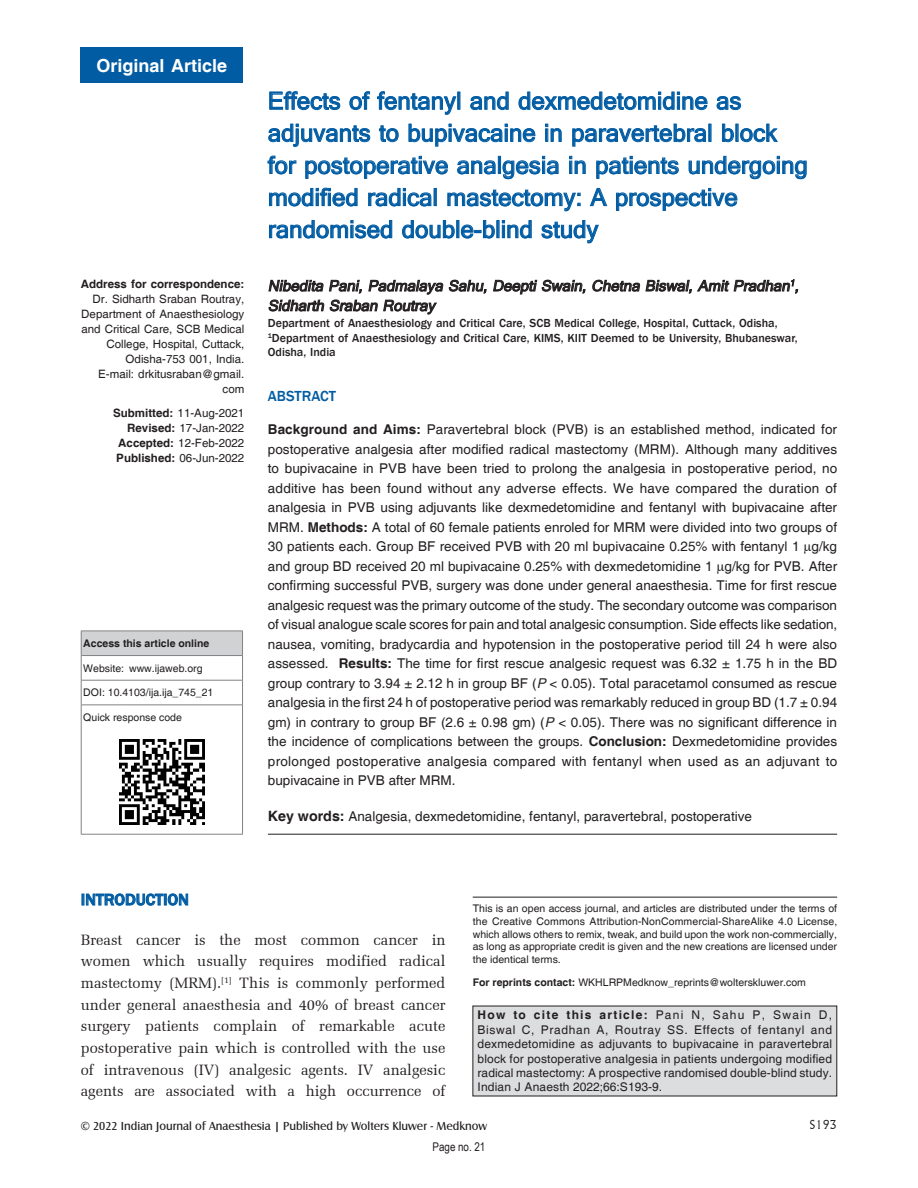
<style>
.page{position:relative;width:918px;height:1188px;background:#fff}
.page>*{position:absolute;margin:0;border:0;box-sizing:border-box;transform-origin:0 0}
.AT{font:24px/32.1px "Microsoft Sans Serif";color:#015ca3}
.AH{font:700 18px "Helvetica";color:#fff}
.t1{font:500 16.5px "Franklin Gothic";color:#015ca3}
.TX{font:15px/21.6px "Zapf Elliptical 711 BT";color:#231f20;text-align:justify}
.AU{font:italic 15px/19.8px "Microsoft Sans Serif";color:#231f20}
.ABSH{font:500 15px "Franklin Gothic";color:#015ca3}
.ABS{font:13.5px/19.5px "Helvetica";letter-spacing:.02em;color:#231f20;text-align:justify}
.KWD{font:13.5px "Helvetica";color:#231f20}
.HTC{font:12px/14.4px "Helvetica";letter-spacing:.01em;color:#231f20;text-align:justify}
.AFF{font:500 12px/14.4px "Franklin Gothic";color:#231f20}
.t2{font:12px "Castle T";color:#231f20}
.TX-2{font:12px "Arial Narrow";color:#231f20}
.FOLIO_R{font:300 12px "Flareserif 821 BT";color:#231f20}
.ADD{font:11.55px/15px "Helvetica";color:#231f20;text-align:right}
.HIS{font:11.55px "Helvetica";color:#231f20}
.Reprint{font:10.5px/12.6px "Helvetica";color:#231f20;text-align:justify}
.WEB{font:10.5px "Helvetica";color:#231f20}
.AAO{font:700 10.5px "Helvetica";color:#231f20}
.s1{font-weight:700}
.s2{font-style:italic}
.s3{font-weight:700;font-size:14.25px}
</style>
<div class="page">
<svg style="left:82px;top:893px;width:106px;height:13px"></svg>
<div style="left:81px;top:47px;width:162px;height:36px;background:#015ca3"></div>
<svg style="left:449px;top:280px;width:38px;height:14px"></svg>
<svg style="left:493px;top:280px;width:93px;height:15px"></svg>
<svg style="left:592px;top:279px;width:206px;height:15px"></svg>
<svg style="left:268px;top:280px;width:175px;height:35px"></svg>
<svg style="left:269px;top:91px;width:72px;height:19px"></svg>
<svg style="left:349px;top:91px;width:21px;height:19px"></svg>
<svg style="left:377px;top:91px;width:80px;height:24px"></svg>
<div style="left:457px;top:92px;width:3px;height:18px;border:1px solid #015ca3"></div>
<svg style="left:470px;top:91px;width:39px;height:19px"></svg>
<svg style="left:518px;top:91px;width:190px;height:19px"></svg>
<svg style="left:716px;top:96px;width:25px;height:14px"></svg>
<svg style="left:268px;top:123px;width:103px;height:24px"></svg>
<svg style="left:379px;top:125px;width:20px;height:17px"></svg>
<svg style="left:408px;top:123px;width:128px;height:24px"></svg>
<svg style="left:545px;top:124px;width:17px;height:18px"></svg>
<svg style="left:572px;top:123px;width:134px;height:24px"></svg>
<svg style="left:722px;top:123px;width:12px;height:19px"></svg>
<svg style="left:740px;top:123px;width:38px;height:19px"></svg>
<svg style="left:267px;top:155px;width:30px;height:20px"></svg>
<svg style="left:305px;top:156px;width:143px;height:23px"></svg>
<svg style="left:457px;top:160px;width:39px;height:15px"></svg>
<div style="left:498px;top:156px;width:3px;height:18px;border:1px solid #015ca3"></div>
<svg style="left:502px;top:156px;width:57px;height:23px"></svg>
<svg style="left:569px;top:156px;width:17px;height:18px"></svg>
<svg style="left:596px;top:156px;width:83px;height:23px"></svg>
<svg style="left:688px;top:156px;width:119px;height:23px"></svg>
<svg style="left:269px;top:187px;width:89px;height:20px"></svg>
<svg style="left:368px;top:188px;width:64px;height:19px"></svg>
<div style="left:434px;top:188px;width:3px;height:18px;border:1px solid #015ca3"></div>
<svg style="left:447px;top:189px;width:134px;height:22px"></svg>
<svg style="left:590px;top:187px;width:18px;height:19px"></svg>
<svg style="left:616px;top:188px;width:122px;height:23px"></svg>
<svg style="left:269px;top:220px;width:124px;height:19px"></svg>
<svg style="left:402px;top:220px;width:53px;height:19px"></svg>
<div style="left:456px;top:220px;width:3px;height:18px;border:1px solid #015ca3"></div>
<svg style="left:461px;top:220px;width:34px;height:19px"></svg>
<svg style="left:502px;top:220px;width:30px;height:19px"></svg>
<svg style="left:541px;top:220px;width:58px;height:24px"></svg>
<hr style="left:268px;top:834px;width:569px;height:1px;background:#231f20">
<div style="left:81px;top:631px;width:162px;height:25px;background:#d1d2d4"></div>
<hr style="left:242px;top:721px;width:1px;height:113px;background:#808285">
<hr style="left:82px;top:680px;width:45px;height:1px;background:#808285">
<hr style="left:127px;top:680px;width:115px;height:1px;background:#808285">
<hr style="left:82px;top:705px;width:45px;height:1px;background:#808285">
<hr style="left:127px;top:705px;width:115px;height:1px;background:#808285">
<hr style="left:81px;top:631px;width:46px;height:1px;background:#808285">
<hr style="left:127px;top:631px;width:116px;height:1px;background:#808285">
<hr style="left:82px;top:655px;width:45px;height:1px;background:#808285">
<hr style="left:127px;top:655px;width:115px;height:1px;background:#808285">
<svg style="left:242px;top:631px;width:1px;height:90px"></svg>
<svg style="left:81px;top:631px;width:1px;height:90px"></svg>
<hr style="left:81px;top:721px;width:1px;height:113px;background:#808285">
<hr style="left:81px;top:834px;width:46px;height:1px;background:#808285">
<hr style="left:127px;top:834px;width:116px;height:1px;background:#808285">
<img style="left:119px;top:739px;width:85px;height:85px">
<div style="left:473px;top:1006px;width:364px;height:90px;background:#dcdddf"></div>
<hr style="left:473px;top:897px;width:364px;height:1px;background:#231f20">
<p class="AH" style="left:97px;top:55px;width:132px">Original Article</p>
<p class="ADD" style="left:81px;top:277px;width:165px"><span class="s1">Address for correspondence:<br></span>Dr. Sidharth Sraban Routray,<br>Department of Anaesthesiology and Critical Care, SCB Medical<br>College, Hospital, Cuttack,<br>Odisha‑753 001, India.<br>E‑mail: drkitusraban@gmail. com</p>
<p class="HIS" style="left:113px;top:407px;width:133px"><span class="s1">Submitted:</span> 11‑Aug‑2021</p>
<p class="HIS" style="left:127px;top:422px;width:119px"><span class="s1">Revised:</span> 17-Jan-2022</p>
<p class="HIS" style="left:118px;top:437px;width:128px"><span class="s1">Accepted:</span> 12‑Feb‑2022</p>
<p class="HIS" style="left:116px;top:452px;width:130px"><span class="s1">Published:</span> 06-Jun-2022</p>
<p class="AAO" style="left:83px;top:637px;width:128px">Access this article online</p>
<p class="WEB" style="left:83px;top:662px;width:42px">Website:</p>
<p class="WEB" style="left:129px;top:662px;width:75px">www.ijaweb.org</p>
<p class="WEB" style="left:83px;top:687px;width:132px">DOI: 10.4103/ija.ija_745_21</p>
<p class="WEB" style="left:83px;top:711px;width:100px">Quick response code</p>
<p class="AT" style="left:268px;top:84px;width:541px">Effects of fentanyl and dexmedetomidine as adjuvants to bupivacaine in paravertebral block for postoperative analgesia in patients undergoing modified radical mastectomy: A prospective randomised double-blind study</p>
<p class="AU" style="left:268px;top:276px;width:536px">Nibedita Pani, Padmalaya Sahu, Deepti Swain, Chetna Biswal, Amit Pradhan<sup>1</sup>,<br>Sidharth Sraban Routray</p>
<p class="AFF" style="left:268px;top:316px;width:531px">Department of Anaesthesiology and Critical Care, SCB Medical College, Hospital, Cuttack, Odisha,<br><sup>1</sup>Department of Anaesthesiology and Critical Care, KIMS, KIIT Deemed to be University, Bhubaneswar,<br>Odisha, India</p>
<p class="ABSH" style="left:268px;top:387px;width:70px">ABSTRACT</p>
<p class="ABS" style="left:268px;top:420px;width:571px"><span class="s1">Background and Aims:</span> Paravertebral block (PVB) is an established method, indicated for postoperative analgesia after modified radical mastectomy (MRM). Although many additives to bupivacaine in PVB have been tried to prolong the analgesia in postoperative period, no additive has been found without any adverse effects. We have compared the duration of analgesia in PVB using adjuvants like dexmedetomidine and fentanyl with bupivacaine after MRM. <span class="s1">Methods:</span> A total of 60 female patients enroled for MRM were divided into two groups of 30 patients each. Group BF received PVB with 20 ml bupivacaine 0.25% with fentanyl 1 g/kg and group BD received 20 ml bupivacaine 0.25% with dexmedetomidine 1 g/kg for PVB. After confirming successful PVB, surgery was done under general anaesthesia. Time for first rescue analgesic request was the primary outcome of the study. The secondary outcome was comparison of visual analogue scale scores for pain and total analgesic consumption. Side effects like sedation, nausea, vomiting, bradycardia and hypotension in the postoperative period till 24 h were also assessed. <span class="s1">Results:</span> The time for first rescue analgesic request was 6.32 ± 1.75 h in the BD group contrary to 3.94 ± 2.12 h in group BF (<span class="s2">P</span> &lt; 0.05). Total paracetamol consumed as rescue analgesia in the first 24 h of postoperative period was remarkably reduced in group BD (1.7 ± 0.94 gm) in contrary to group BF (2.6 ± 0.98 gm) (<span class="s2">P</span> &lt; 0.05). There was no significant difference in the incidence of complications between the groups. <span class="s1">Conclusion:</span> Dexmedetomidine provides prolonged postoperative analgesia compared with fentanyl when used as an adjuvant to bupivacaine in PVB after MRM.</p>
<p class="KWD" style="left:268px;top:809px;width:486px"><span class="s3">Key words:</span> Analgesia, dexmedetomidine, fentanyl, paravertebral, postoperative</p>
<h1 class="t1" style="left:81px;top:889px;width:110px">INTRODUCTION</h1>
<p class="TX" style="left:81px;top:929px;width:366px">Breast cancer is the most common cancer in women which usually requires modified radical mastectomy (MRM).<sup>[1]</sup> This is commonly performed under general anaesthesia and 40% of breast cancer surgery patients complain of remarkable acute postoperative pain which is controlled with the use of intravenous (IV) analgesic agents. IV analgesic agents are associated with a high occurrence of</p>
<p class="Reprint" style="left:473px;top:903px;width:366px">This is an open access journal, and articles are distributed under the terms of the Creative Commons Attribution‑NonCommercial‑ShareAlike 4.0 License, which allows others to remix, tweak, and build upon the work non‑commercially, as long as appropriate credit is given and the new creations are licensed under the identical terms.</p>
<p class="Reprint" style="left:473px;top:976px;width:335px"><span class="s1">For reprints contact:</span> WKHLRPMedknow_reprints@wolterskluwer.com</p>
<p class="HTC" style="left:477px;top:1008px;width:356px"><span class="s1">How to cite this article:</span> Pani N, Sahu P, Swain D, Biswal C, Pradhan A, Routray SS. Effects of fentanyl and dexmedetomidine as adjuvants to bupivacaine in paravertebral block for postoperative analgesia in patients undergoing modified radical mastectomy: A prospective randomised double-blind study.<br>Indian J Anaesth 2022;66:S193-9.</p>
<p class="t2" style="left:81px;top:1119px;width:408px">© 2022 Indian Journal of Anaesthesia | Published by Wolters Kluwer - Medknow</p>
<p class="FOLIO_R" style="left:810px;top:1117px;width:29px">S193</p>
<p class="TX-2" style="left:433px;top:1138px;width:54px">Page no. 21</p>
</div>
